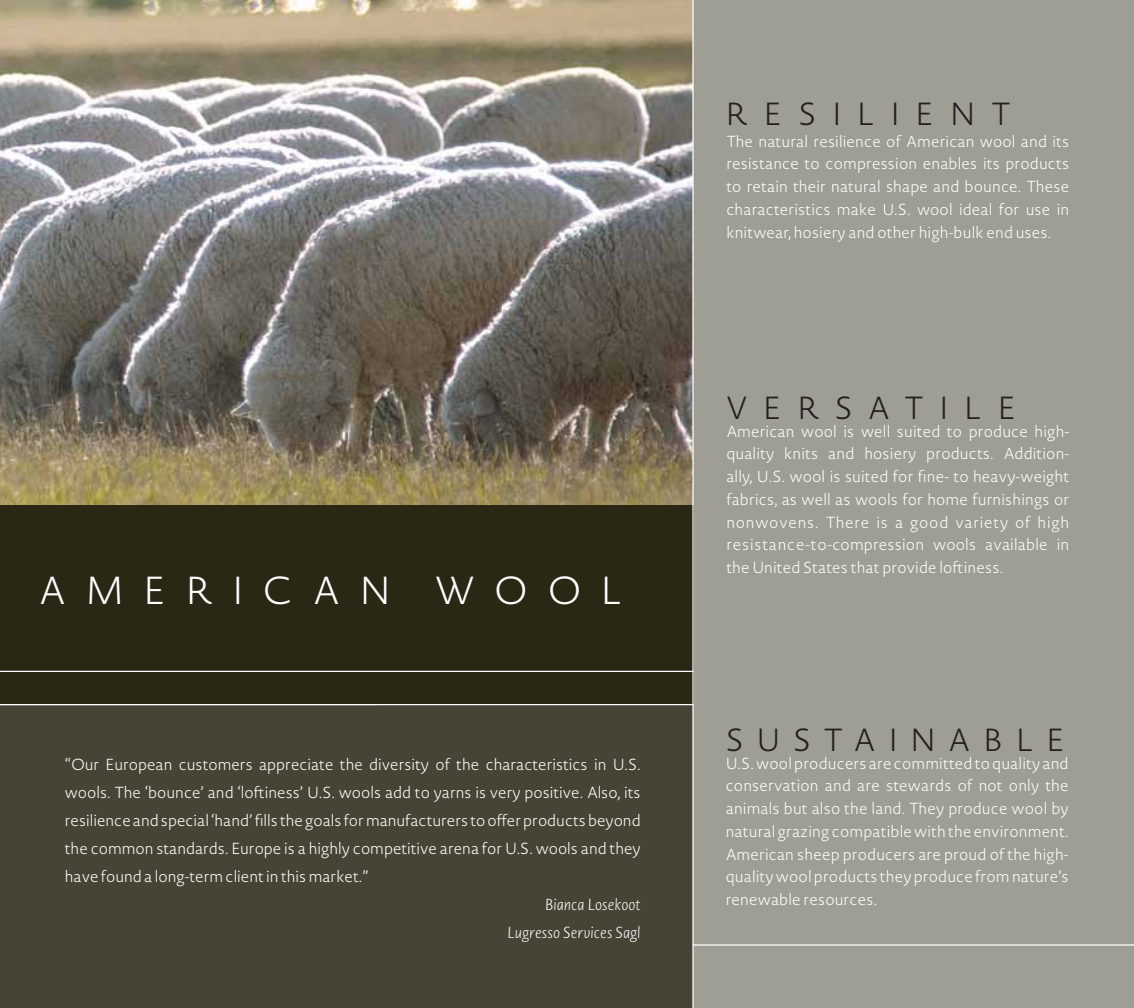
<style>
.page{position:relative;width:1134px;height:1008px;background:#fff}
.page>*{position:absolute;margin:0;border:0;box-sizing:border-box;transform-origin:0 0}
.t1{font:200 38.5px "Novel Sans Pro";letter-spacing:.5em;color:#fff}
.t2{font:200 31.5px "Novel Sans Pro";letter-spacing:.49em;color:#231f20}
.t3{font:200 31.5px "Novel Sans Pro";letter-spacing:.4em;color:#231f20}
.t4{font:200 15.75px/22.8px "Novel Sans Pro";letter-spacing:.01em;color:#fff;text-align:justify}
.t5{font:italic 200 15.75px/28px "Novel Sans Pro";color:#fff;text-align:right}
</style>
<div class="page">
<img style="left:0;top:0;width:692px;height:506px">
<div style="left:0;top:704px;width:701px;height:304px;background:#474436"></div>
<div style="left:693px;top:0;width:441px;height:1008px;background:#9e9e94"></div>
<div style="left:0;top:506px;width:694px;height:199px;background:#2a2715"></div>
<hr style="left:0;top:704px;width:694px;height:1px;background:#fff">
<hr style="left:0;top:671px;width:694px;height:1px;background:#fff">
<hr style="left:693px;top:944px;width:441px;height:2px;background:#fff">
<hr style="left:692px;top:0;width:2px;height:1008px;background:#fff">
<h1 class="t1" style="left:39px;top:563px;width:586px">AMERICAN WOOL</h1>
<p class="t4" style="left:65px;top:750px;width:577px;line-height:28px">“Our European customers appreciate the diversity of the characteristics in U.S. wools. The ‘bounce’ and ‘loftiness’ U.S. wools add to yarns is very positive. Also, its resilience and special ‘hand’ fills the goals for manufacturers to offer products beyond the common standards. Europe is a highly competitive arena for U.S. wools and they have found a long-term client in this market.”</p>
<p class="t5" style="left:507px;top:891px;width:135px">Bianca Losekoot<br>Lugresso Services Sagl</p>
<h2 class="t2" style="left:726px;top:92px;width:287px">RESILIENT</h2>
<p class="t4" style="left:726px;top:130px;width:344px">The natural resilience of American wool and its resistance to compression enables its products to retain their natural shape and bounce. These characteristics make U.S. wool ideal for use in knitwear, hosiery and other high-bulk end uses.</p>
<h2 class="t2" style="left:726px;top:386px;width:292px">VERSATILE</h2>
<p class="t4" style="left:726px;top:419px;width:344px">American wool is well suited to produce high&shy;quality knits and hosiery products. Addition&shy;ally, U.S. wool is suited for fine- to heavy-weight fabrics, as well as wools for home furnishings or nonwovens. There is a good variety of high resistance-to-compression wools available in the United States that provide loftiness.</p>
<h2 class="t3" style="left:726px;top:718px;width:341px">SUSTAINABLE</h2>
<p class="t4" style="left:726px;top:751px;width:344px">U.S. wool producers are committed to quality and conservation and are stewards of not only the animals but also the land. They produce wool by natural grazing compatible with the environment.<br>American sheep producers are proud of the high&shy;quality wool products they produce from nature’s renewable resources.</p>
</div>
